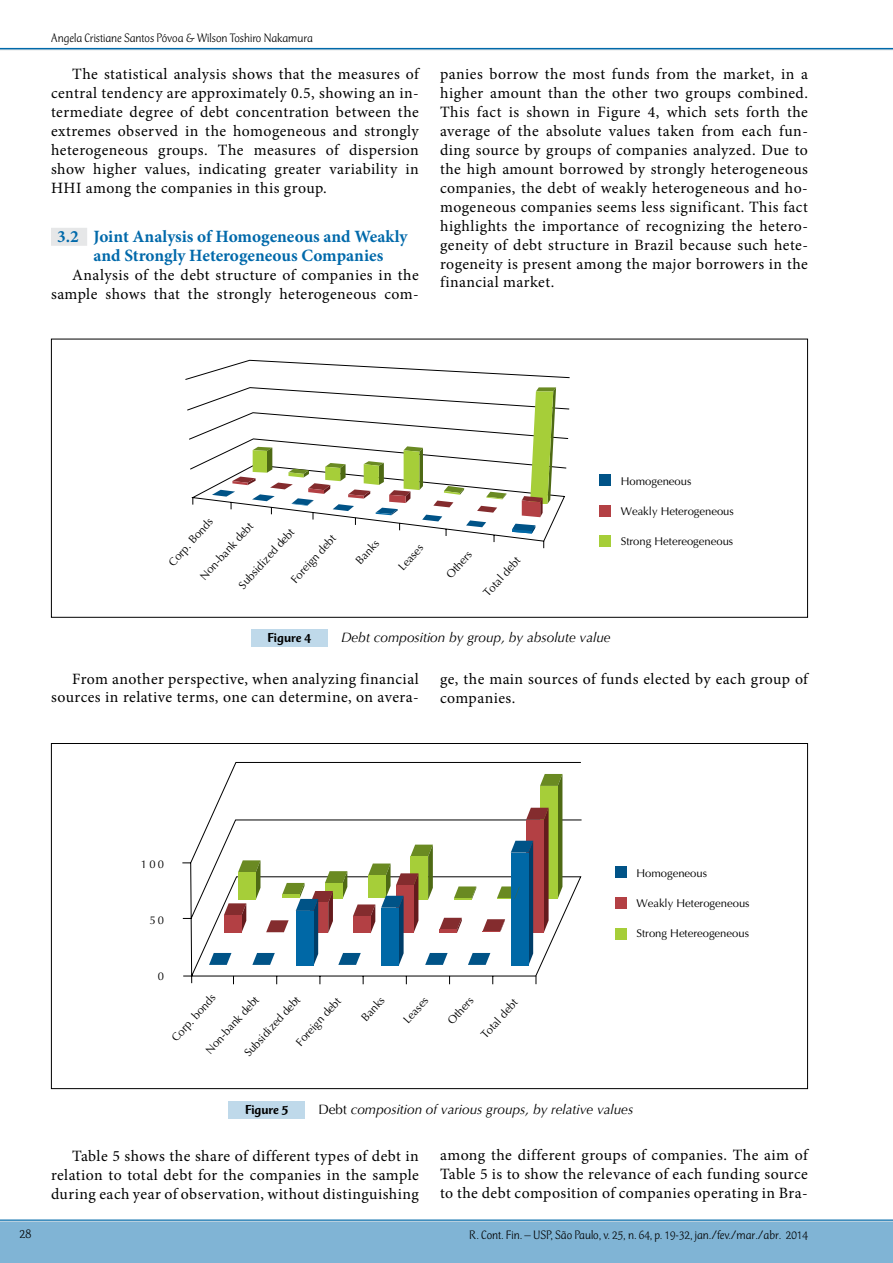
<style>
.page{position:relative;width:893px;height:1263px;background:#fff}
.page>*{position:absolute;margin:0;border:0;box-sizing:border-box;transform-origin:0 0}
.t1{font:700 17.25px/19.5px "Minion Pro";letter-spacing:-.005em;color:#0069aa}
.t2{font:15.75px/18.9px "Minion Pro";letter-spacing:.025em;color:#000;text-align:justify}
.t3{font:italic 13.5px "Optima";color:#000}
.t4{font:500 13.5px "CT Mercurius Std";color:#000}
.t5{font:300 13.5px "CT Mercurius Std";color:#000}
.t6{font:300 12.75px "CT Mercurius Std";color:#000}
.t7{font:11.25px "Optima";color:#000}
.s1{font-style:normal}
</style>
<div class="page">
<hr style="left:0;top:49px;width:893px;height:1px;background:#e6e7e8">
<hr style="left:0;top:48px;width:893px;height:1px;background:#0069aa">
<div style="left:0;top:1221px;width:893px;height:42px;background:#80b4d5"></div>
<hr style="left:0;top:1219px;width:893px;height:2px;background:#3387bb">
<div style="left:51px;top:228px;width:36px;height:18px;background:#e6e7e8"></div>
<div style="left:251px;top:629px;width:77px;height:18px;background:#bfd9ea"></div>
<div style="left:229px;top:1101px;width:76px;height:18px;background:#bfd9ea"></div>
<svg style="left:185px;top:360px;width:385px;height:188px"></svg>
<svg style="left:512px;top:524px;width:23px;height:9px"></svg>
<svg style="left:522px;top:387px;width:34px;height:130px"></svg>
<svg style="left:212px;top:446px;width:294px;height:81px"></svg>
<div style="left:599px;top:474px;width:12px;height:12px;background:#005387"></div>
<div style="left:599px;top:505px;width:12px;height:12px;background:#b34044"></div>
<div style="left:599px;top:536px;width:12px;height:11px;background:#a6ce39"></div>
<svg style="left:182px;top:762px;width:400px;height:222px"></svg>
<div style="left:615px;top:866px;width:12px;height:12px;background:#005387"></div>
<div style="left:615px;top:897px;width:12px;height:12px;background:#b34044"></div>
<div style="left:615px;top:928px;width:12px;height:12px;background:#a6ce39"></div>
<svg style="left:209px;top:774px;width:353px;height:192px"></svg>
<div style="left:296px;top:911px;width:17px;height:55px;background:#0068a6"></div>
<p class="t6" style="left:51px;top:32px;width:263px">Angela Cristiane Santos Póvoa &amp; Wilson Toshiro Nakamura</p>
<p class="t2" style="left:51px;top:65px;width:369px;text-indent:21px">The statistical analysis shows that the measures of central tendency are approximately 0.5, showing an in&shy;termediate degree of debt concentration between the extremes observed in the homogeneous and strongly heterogeneous groups. The measures of dispersion show higher values, indicating greater variability in HHI among the companies in this group.</p>
<p class="t1" style="left:94px;top:226px;width:316px;text-indent:-36px">3.2 Joint Analysis of Homogeneous and Weakly and Strongly Heterogeneous Companies</p>
<p class="t2" style="left:51px;top:266px;width:369px;text-align:right">Analysis of the debt structure of companies in the sample shows that the strongly heterogeneous com-</p>
<p class="t2" style="left:440px;top:65px;width:369px">panies borrow the most funds from the market, in a higher amount than the other two groups combined.<br>This fact is shown in Figure 4, which sets forth the average of the absolute values taken from each fun&shy;ding source by groups of companies analyzed. Due to the high amount borrowed by strongly heterogeneous companies, the debt of weakly heterogeneous and ho&shy;mogeneous companies seems less significant. This fact highlights the importance of recognizing the hetero&shy;geneity of debt structure in Brazil because such hete&shy;rogeneity is present among the major borrowers in the financial market.</p>
<p class="t7" style="left:165px;top:559px;width:62px;rotate:-48deg">Corp. Bonds</p>
<p class="t7" style="left:196px;top:573px;width:75px;rotate:-48deg">Non-bank debt</p>
<p class="t7" style="left:235px;top:582px;width:78px;rotate:-48deg">Subsidized debt</p>
<p class="t7" style="left:287px;top:576px;width:62px;rotate:-48deg">Foreign debt</p>
<p class="t7" style="left:352px;top:558px;width:30px;rotate:-48deg">Banks</p>
<p class="t7" style="left:395px;top:564px;width:33px;rotate:-48deg">Leases</p>
<p class="t7" style="left:443px;top:572px;width:34px;rotate:-48deg">Others</p>
<p class="t7" style="left:480px;top:590px;width:50px;rotate:-48deg">Total debt</p>
<p class="t7" style="left:621px;top:473px;width:72px">Homogeneous</p>
<p class="t7" style="left:621px;top:504px;width:115px">Weakly Heterogeneous</p>
<p class="t7" style="left:621px;top:534px;width:114px">Strong Hetereogeneous</p>
<p class="t4" style="left:268px;top:630px;width:45px">Figure 4</p>
<p class="t3" style="left:341px;top:629px;width:271px">Debt composition by group, by absolute value</p>
<p class="t2" style="left:51px;top:669px;width:369px;text-align:right">From another perspective, when analyzing financial sources in relative terms, one can determine, on avera-</p>
<p class="t2" style="left:440px;top:670px;width:369px">ge, the main sources of funds elected by each group of companies.</p>
<p class="t7" style="left:141px;top:857px;width:25px">100</p>
<p class="t7" style="left:149px;top:913px;width:16px">50</p>
<p class="t7" style="left:158px;top:968px;width:8px">0</p>
<p class="t7" style="left:168px;top:1035px;width:61px;rotate:-48deg">Corp. bonds</p>
<p class="t7" style="left:477px;top:1032px;width:50px;rotate:-48deg">Total debt</p>
<p class="t7" style="left:202px;top:1047px;width:75px;rotate:-48deg">Non-bank debt</p>
<p class="t7" style="left:241px;top:1050px;width:78px;rotate:-48deg">Subsidized debt</p>
<p class="t7" style="left:292px;top:1039px;width:62px;rotate:-48deg">Foreign debt</p>
<p class="t7" style="left:358px;top:1014px;width:30px;rotate:-48deg">Banks</p>
<p class="t7" style="left:400px;top:1017px;width:33px;rotate:-48deg">Leases</p>
<p class="t7" style="left:444px;top:1018px;width:34px;rotate:-48deg">Others</p>
<p class="t7" style="left:636px;top:866px;width:72px">Homogeneous</p>
<p class="t7" style="left:636px;top:896px;width:115px">Weakly Heterogeneous</p>
<p class="t7" style="left:636px;top:926px;width:114px">Strong Hetereogeneous</p>
<p class="t4" style="left:245px;top:1102px;width:45px">Figure 5</p>
<p class="t3" style="left:318px;top:1101px;width:316px"><span class="s1">Debt</span> composition of various groups, by relative values</p>
<p class="t2" style="left:51px;top:1147px;width:369px;text-indent:21px">Table 5 shows the share of different types of debt in relation to total debt for the companies in the sample during each year of observation, without distinguishing</p>
<p class="t2" style="left:440px;top:1145px;width:369px">among the different groups of companies. The aim of Table 5 is to show the relevance of each funding source to the debt composition of companies operating in Bra-</p>
<p class="t5" style="left:20px;top:1227px;width:13px">28</p>
<p class="t6" style="left:469px;top:1228px;width:340px">R. Cont. Fin. – USP, São Paulo, v. 25, n. 64, p. 19-32, jan./fev./mar./abr. 2014</p>
</div>
